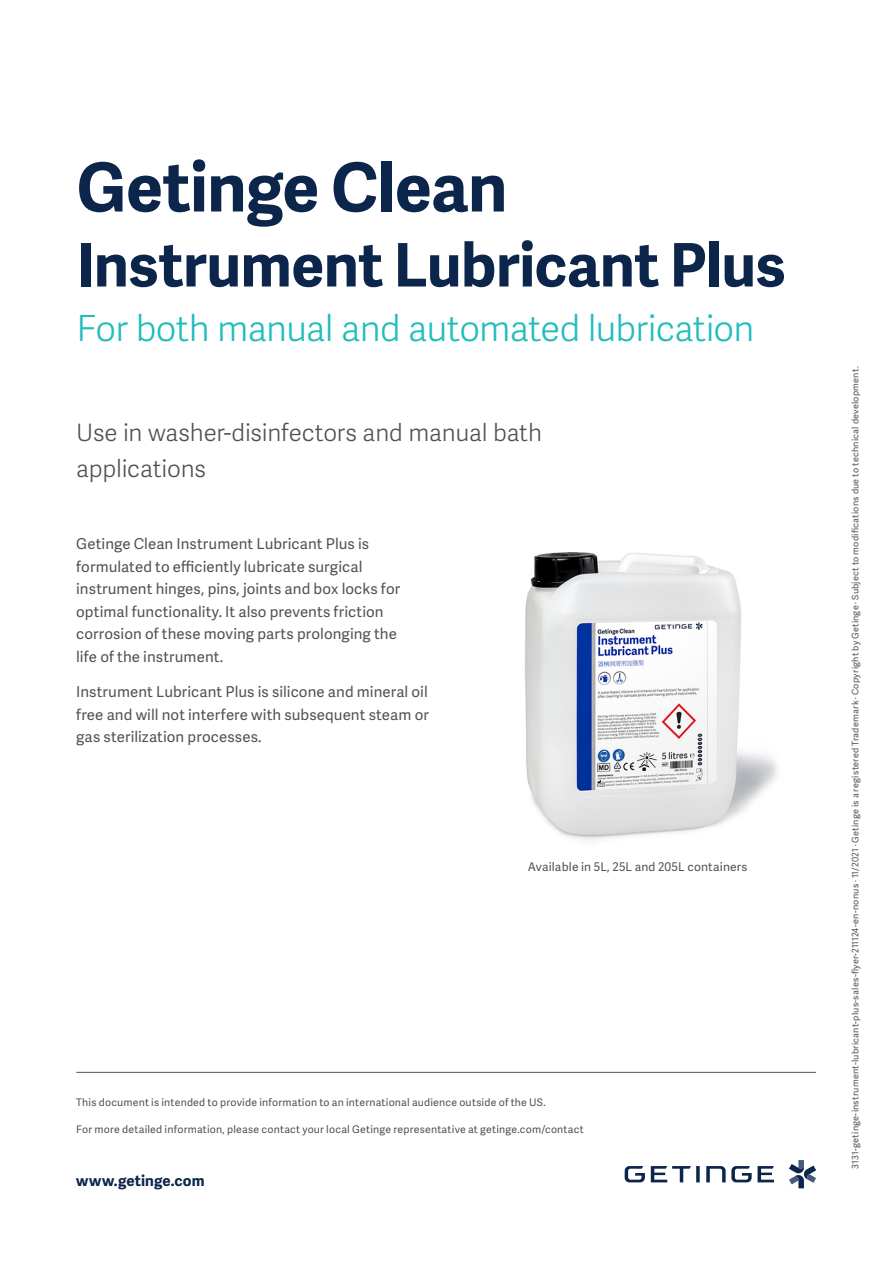
<style>
.page{position:relative;width:893px;height:1263px;background:#fff}
.page>*{position:absolute;margin:0;border:0;box-sizing:border-box;transform-origin:0 0}
.t1{font:700 67.5px "Adelle Sans";letter-spacing:-.01em;color:#0c254b}
.t2{font:700 60px "Adelle Sans";letter-spacing:-.005em;color:#0c254b}
.t3{font:300 36px "Adelle Sans";letter-spacing:-.02em;color:#21bdbd}
.t4{font:300 24px/36px "Adelle Sans";letter-spacing:-.005em;color:#505353}
.t5{font:15px/22.5px "Adelle Sans";letter-spacing:.005em;color:#505353}
.t6{font:700 15px "Adelle Sans";letter-spacing:.01em;color:#0c254b}
.t7{font:12px "Adelle Sans";letter-spacing:.015em;color:#505353}
.t8{font:10.5px "Adelle Sans";letter-spacing:.02em;color:#505353}
.t9{font:9px "Adelle Sans";letter-spacing:.025em;color:#505353}
</style>
<div class="page">
<img style="left:525px;top:552px;width:252px;height:289px">
<hr style="left:76px;top:1072px;width:740px;height:1px;background:#505353">
<svg style="left:789px;top:1160px;width:27px;height:28px"></svg>
<svg style="left:651px;top:1166px;width:49px;height:16px"></svg>
<svg style="left:625px;top:1166px;width:20px;height:16px"></svg>
<svg style="left:706px;top:1166px;width:68px;height:16px"></svg>
<h1 class="t1" style="left:77px;top:138px;width:432px">Getinge Clean</h1>
<h2 class="t2" style="left:77px;top:221px;width:711px">Instrument Lubricant Plus</h2>
<h3 class="t3" style="left:77px;top:302px;width:679px">For both manual and automated lubrication</h3>
<h3 class="t4" style="left:76px;top:414px;width:467px">Use in washer-disinfectors and manual bath applications</h3>
<p class="t5" style="left:76px;top:532px;width:325px">Getinge Clean Instrument Lubricant Plus is formulated to efficiently lubricate surgical instrument hinges, pins, joints and box locks for optimal functionality. It also prevents friction corrosion of these moving parts prolonging the life of the instrument.</p>
<p class="t5" style="left:76px;top:680px;width:354px;text-align:justify">Instrument Lubricant Plus is silicone and mineral oil free and will not interfere with subsequent steam or gas sterilization processes.</p>
<p class="t7" style="left:528px;top:858px;width:221px">Available in 5L, 25L and 205L containers</p>
<p class="t8" style="left:76px;top:1095px;width:471px">This document is intended to provide information to an international audience outside of the US.</p>
<p class="t8" style="left:76px;top:1121px;width:509px">For more detailed information, please contact your local Getinge representative at getinge.com/contact</p>
<p class="t6" style="left:76px;top:1169px;width:130px">www.getinge.com</p>
<p class="t9" style="left:849px;top:1169px;width:804px;rotate:-90deg">3131-getinge-instrument-lubricant-plus-sales-flyer-211124-en-nonus · 11/2021 · Getinge is a registered Trademark · Copyright by Getinge · Subject to modifications due to technical development.</p>
</div>
